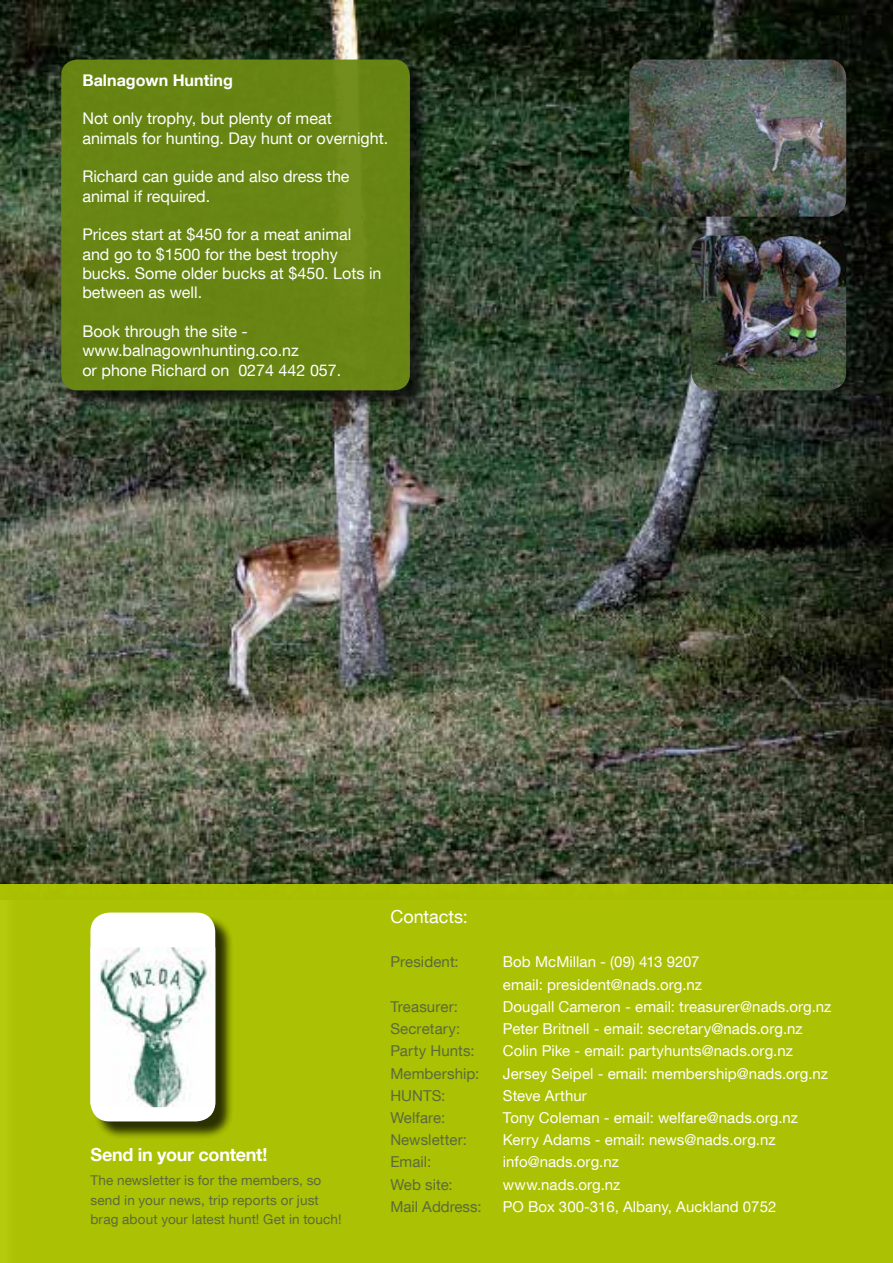
<style>
.page{position:relative;width:893px;height:1263px;background:#fff}
.page>*{position:absolute;margin:0;border:0;box-sizing:border-box;transform-origin:0 0}
.t1{font:700 18px "Helvetica Neue LT Com";letter-spacing:-.015em;color:#fff}
.t2{font:18px "Helvetica Neue LT Com";color:#fff}
.t3{font:16.05px/19.4px "Helvetica Neue LT Com";color:#fff}
.t4{font:700 16.05px "Helvetica Neue LT Com";color:#fff}
.t5{font:15px/22.2px "Helvetica Neue LT Com";letter-spacing:.005em;color:#fff}
.t6{font:15px "Helvetica Neue LT Com";letter-spacing:.005em;color:#5b6a3c}
.t7{font:13.5px/19.5px "Helvetica Neue LT Com";letter-spacing:.01em;color:#5b6a3c}
</style>
<div class="page">
<img style="left:0;top:0;width:893px;height:883px">
<div style="left:63px;top:62px;width:366px;height:347px;background:#000;opacity:.75"></div>
<div style="left:61px;top:60px;width:349px;height:330px;background:#6b8912;border-radius:16px"></div>
<img style="left:691px;top:236px;width:155px;height:154px">
<img style="left:629px;top:60px;width:217px;height:157px">
<div style="left:0;top:885px;width:893px;height:378px;background:#abc103"></div>
<div style="left:93px;top:915px;width:141px;height:225px;background:#000;opacity:.75"></div>
<div style="left:90px;top:912px;width:125px;height:209px;background:#fff;border-radius:19px"></div>
<img style="left:90px;top:947px;width:125px;height:160px">
<p class="t4" style="left:82px;top:70px;width:152px">Balnagown Hunting</p>
<p class="t3" style="left:82px;top:109px;width:307px">Not only trophy, but plenty of meat animals for hunting. Day hunt or overnight.</p>
<p class="t3" style="left:82px;top:167px;width:269px">Richard can guide and also dress the animal if required.</p>
<p class="t3" style="left:82px;top:225px;width:301px">Prices start at $450 for a meat animal and go to $1500 for the best trophy bucks. Some older bucks at $450. Lots in between as well.</p>
<p class="t3" style="left:82px;top:321px;width:260px">Book through the site - www.balnagownhunting.co.nz<br>or phone Richard on 0274 442 057.</p>
<p class="t1" style="left:90px;top:1143px;width:178px">Send in your content!</p>
<p class="t7" style="left:90px;top:1170px;width:253px">The newsletter is for the members, so send in your news, trip reports or just brag about your latest hunt! Get in touch!</p>
<p class="t2" style="left:390px;top:905px;width:79px">Contacts:</p>
<p class="t6" style="left:390px;top:953px;width:70px">President:</p>
<p class="t5" style="left:503px;top:950px;width:201px">Bob McMillan - (09) 413 9207 email: president@nads.org.nz</p>
<p class="t6" style="left:390px;top:997px;width:69px">Treasurer:</p>
<p class="t5" style="left:503px;top:995px;width:330px">Dougall Cameron - email: treasurer@nads.org.nz</p>
<p class="t6" style="left:390px;top:1019px;width:71px">Secretary:</p>
<p class="t5" style="left:503px;top:1017px;width:301px">Peter Britnell - email: secretary@nads.org.nz</p>
<p class="t6" style="left:390px;top:1042px;width:86px">Party Hunts:</p>
<p class="t5" style="left:503px;top:1039px;width:292px">Colin Pike - email: partyhunts@nads.org.nz</p>
<p class="t6" style="left:390px;top:1064px;width:90px">Membership:</p>
<p class="t5" style="left:503px;top:1062px;width:327px">Jersey Seipel - email: membership@nads.org.nz</p>
<p class="t6" style="left:390px;top:1086px;width:57px">HUNTS:</p>
<p class="t5" style="left:503px;top:1084px;width:86px">Steve Arthur</p>
<p class="t6" style="left:390px;top:1108px;width:56px">Welfare:</p>
<p class="t5" style="left:503px;top:1106px;width:297px">Tony Coleman - email: welfare@nads.org.nz</p>
<p class="t6" style="left:390px;top:1130px;width:78px">Newsletter:</p>
<p class="t5" style="left:503px;top:1128px;width:274px">Kerry Adams - email: news@nads.org.nz</p>
<p class="t6" style="left:390px;top:1153px;width:42px">Email:</p>
<p class="t5" style="left:503px;top:1151px;width:118px">info@nads.org.nz</p>
<p class="t6" style="left:390px;top:1175px;width:64px">Web site:</p>
<p class="t5" style="left:503px;top:1173px;width:119px">www.nads.org.nz</p>
<p class="t6" style="left:390px;top:1197px;width:93px">Mail Address:</p>
<p class="t5" style="left:503px;top:1195px;width:275px">PO Box 300-316, Albany, Auckland 0752</p>
</div>
